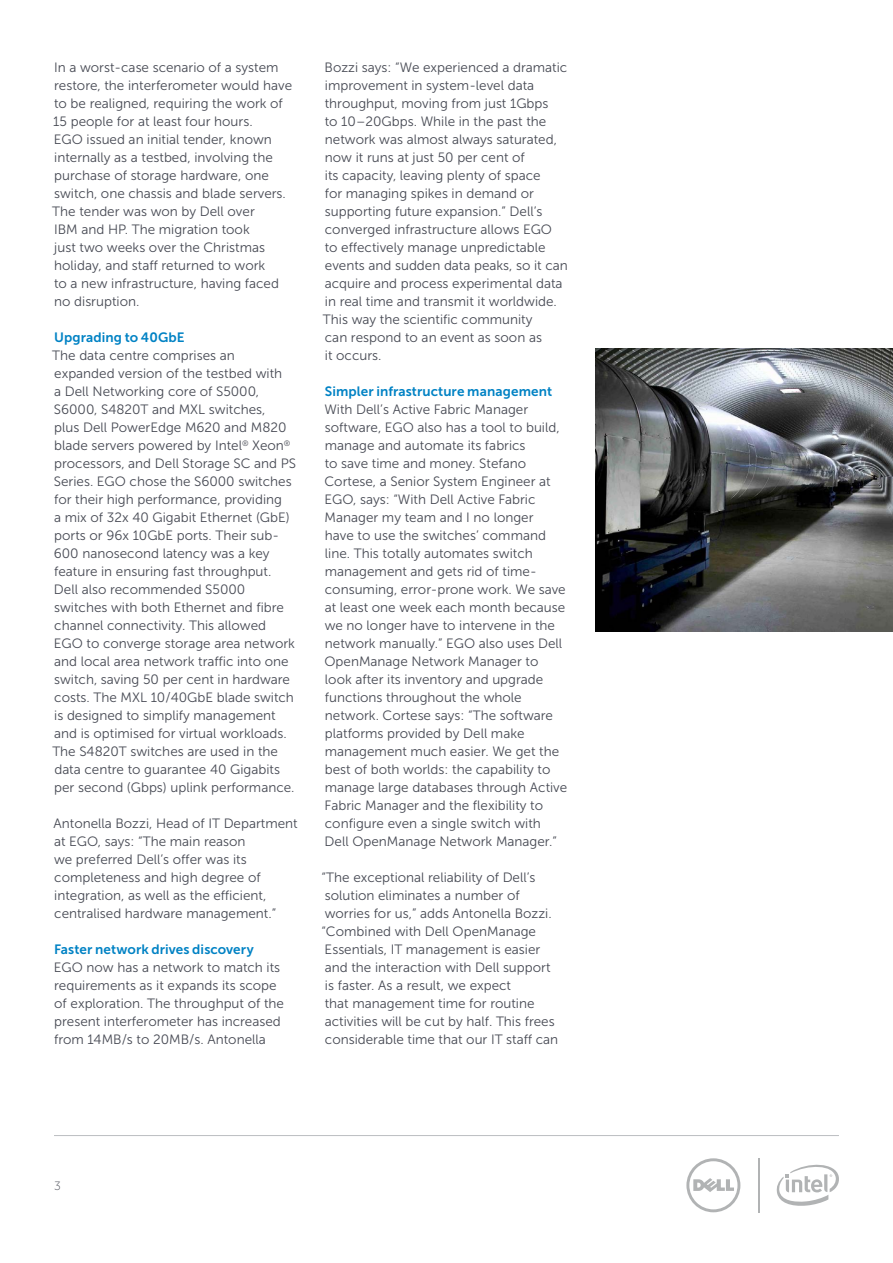
<style>
.page{position:relative;width:893px;height:1263px;background:#fff}
.page>*{position:absolute;margin:0;border:0;box-sizing:border-box;transform-origin:0 0}
.t1{font:13.5px/18px "Museo Sans For Dell 300";color:#464953}
.t2{font:13.5px "Museo Sans For Dell 700";letter-spacing:.01em;color:#0082c4}
.t3{font:12px "Museo Sans For Dell 100";color:#464953}
</style>
<div class="page">
<hr style="left:54px;top:1135px;width:785px;height:1px;background:#bbbec1">
<hr style="left:758px;top:1158px;width:1px;height:54px;background:#b1b3b4">
<svg style="left:686px;top:1158px;width:54px;height:54px"></svg>
<svg style="left:776px;top:1164px;width:63px;height:42px"></svg>
<img style="left:596px;top:349px;width:296px;height:282px">
<p class="t1" style="left:52px;top:58px;width:241px">In a worst-case scenario of a system restore, the interferometer would have to be realigned, requiring the work of 15 people for at least four hours.<br>EGO issued an initial tender, known internally as a testbed, involving the purchase of storage hardware, one switch, one chassis and blade servers.<br>The tender was won by Dell over<br>IBM and HP. The migration took<br>just two weeks over the Christmas holiday, and staff returned to work<br>to a new infrastructure, having faced no disruption.</p>
<p class="t2" style="left:54px;top:330px;width:132px">Upgrading to 40GbE</p>
<p class="t1" style="left:52px;top:346px;width:245px">The data centre comprises an expanded version of the testbed with<br>a Dell Networking core of S5000, S6000, S4820T and MXL switches,<br>plus Dell PowerEdge M620 and M820 blade servers powered by Intel<sup>®</sup> Xeon<sup>® </sup>processors, and Dell Storage SC and PS Series. EGO chose the S6000 switches for their high performance, providing<br>a mix of 32x 40 Gigabit Ethernet (GbE) ports or 96x 10GbE ports. Their sub-600 nanosecond latency was a key feature in ensuring fast throughput.<br>Dell also recommended S5000 switches with both Ethernet and fibre channel connectivity. This allowed EGO to converge storage area network and local area network traffic into one switch, saving 50 per cent in hardware costs. The MXL 10/40GbE blade switch is designed to simplify management and is optimised for virtual workloads.<br>The S4820T switches are used in the data centre to guarantee 40 Gigabits per second (Gbps) uplink performance.</p>
<p class="t1" style="left:54px;top:814px;width:246px">Antonella Bozzi, Head of IT Department at EGO, says: “The main reason<br>we preferred Dell’s offer was its completeness and high degree of integration, as well as the efficient, centralised hardware management.”</p>
<p class="t2" style="left:54px;top:942px;width:201px">Faster network drives discovery</p>
<p class="t1" style="left:54px;top:958px;width:232px">EGO now has a network to match its requirements as it expands its scope of exploration. The throughput of the present interferometer has increased from 14MB/s to 20MB/s. Antonella</p>
<p class="t1" style="left:323px;top:58px;width:246px">Bozzi says: “We experienced a dramatic improvement in system-level data throughput, moving from just 1Gbps<br>to 10–20Gbps. While in the past the network was almost always saturated, now it runs at just 50 per cent of<br>its capacity, leaving plenty of space<br>for managing spikes in demand or supporting future expansion.” Dell’s converged infrastructure allows EGO<br>to effectively manage unpredictable events and sudden data peaks, so it can acquire and process experimental data in real time and transmit it worldwide.<br>This way the scientific community<br>can respond to an event as soon as<br>it occurs.</p>
<p class="t2" style="left:325px;top:384px;width:229px">Simpler infrastructure management</p>
<p class="t1" style="left:324px;top:400px;width:244px">With Dell’s Active Fabric Manager software, EGO also has a tool to build, manage and automate its fabrics<br>to save time and money. Stefano Cortese, a Senior System Engineer at EGO, says: “With Dell Active Fabric Manager my team and I no longer<br>have to use the switches’ command line. This totally automates switch management and gets rid of time&shy;consuming, error-prone work. We save at least one week each month because we no longer have to intervene in the network manually.” EGO also uses Dell OpenManage Network Manager to look after its inventory and upgrade functions throughout the whole network. Cortese says: “The software platforms provided by Dell make management much easier. We get the best of both worlds: the capability to manage large databases through Active Fabric Manager and the flexibility to configure even a single switch with Dell OpenManage Network Manager.”</p>
<p class="t1" style="left:322px;top:868px;width:238px">“The exceptional reliability of Dell’s solution eliminates a number of worries for us,” adds Antonella Bozzi. “Combined with Dell OpenManage Essentials, IT management is easier and the interaction with Dell support is faster. As a result, we expect<br>that management time for routine activities will be cut by half. This frees considerable time that our IT staff can</p>
<p class="t3" style="left:54px;top:1179px;width:8px">3</p>
</div>
